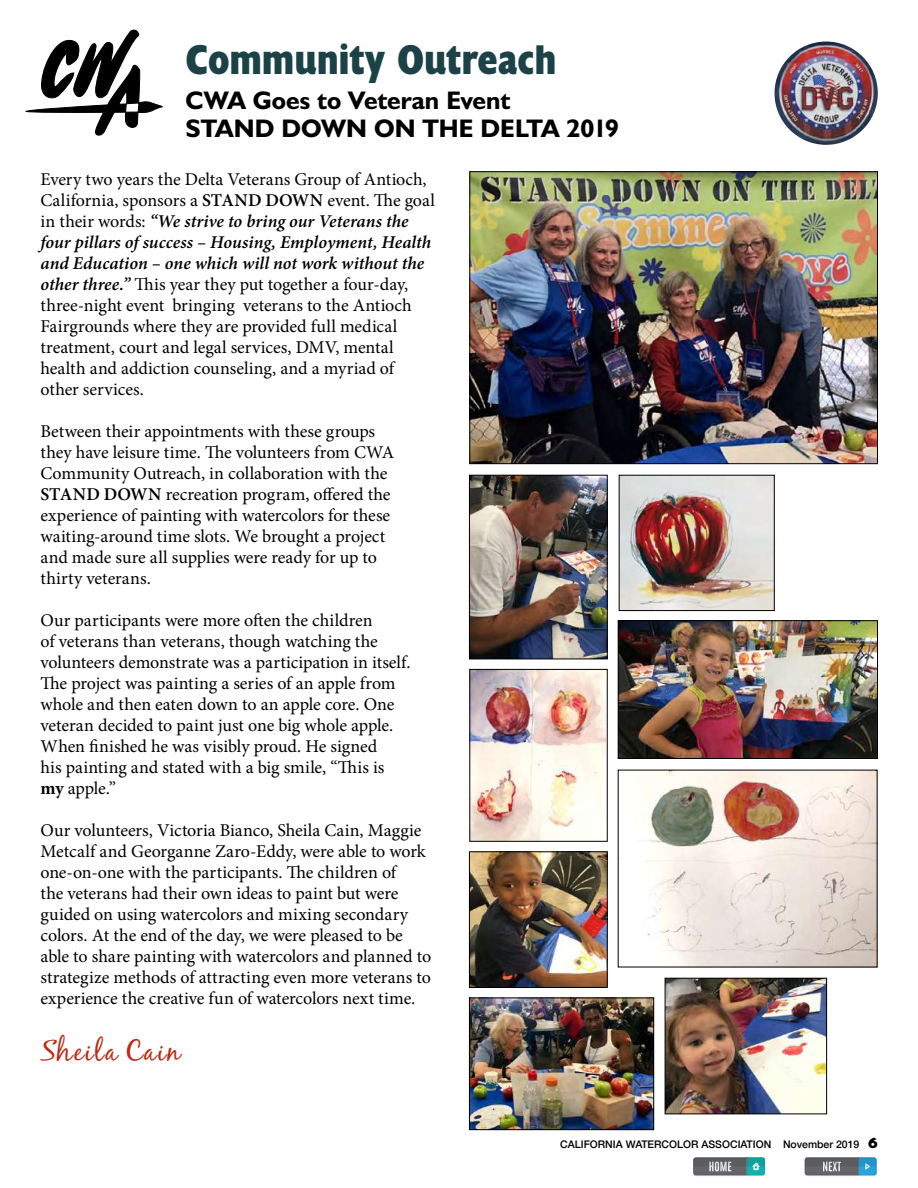
<style>
.page{position:relative;width:918px;height:1188px;background:#fff}
.page>*{position:absolute;margin:0;border:0;box-sizing:border-box;transform-origin:0 0}
.t1{font:700 condensed 42px "Humanist 521 BT Xtra";color:#1b4247}
.t2{font:28.5px "Black Jack";letter-spacing:.065em;color:#bb2d15}
.t3{font:700 25.5px/28.5px "Humanist 521 BT";color:#000}
.t4{font:18px/21px "Minion Pro";letter-spacing:-.005em;color:#000}
.t5{font:500 10.5px "Helvetica Neue";color:#000}
.s1{font-weight:600}
.s2{font-weight:600;font-style:italic}
.s3{font-weight:700}
.s4{font-family:"Humanist 521 BT";font-weight:800;font-size:15px}
</style>
<div class="page">
<svg style="left:693px;top:1157px;width:72px;height:19px"></svg>
<svg style="left:805px;top:1157px;width:71px;height:19px"></svg>
<svg style="left:26px;top:29px;width:137px;height:107px"></svg>
<img style="left:471px;top:671px;width:135px;height:169px">
<div style="left:469px;top:669px;width:139px;height:173px;border:1px solid #000"></div>
<img style="left:643px;top:772px;width:233px;height:193px">
<img style="left:667px;top:980px;width:158px;height:132px">
<div style="left:665px;top:978px;width:162px;height:136px;border:1px solid #000"></div>
<img style="left:620px;top:622px;width:256px;height:135px">
<div style="left:618px;top:620px;width:260px;height:139px;border:1px solid #000"></div>
<img style="left:471px;top:853px;width:135px;height:133px">
<div style="left:469px;top:851px;width:139px;height:137px;border:1px solid #000"></div>
<img style="left:471px;top:1000px;width:181px;height:128px">
<div style="left:469px;top:998px;width:185px;height:132px;border:1px solid #000"></div>
<img style="left:471px;top:173px;width:405px;height:289px">
<div style="left:469px;top:171px;width:409px;height:293px;border:1px solid #000"></div>
<img style="left:621px;top:477px;width:152px;height:132px">
<div style="left:619px;top:475px;width:156px;height:136px;border:1px solid #000"></div>
<img style="left:471px;top:477px;width:135px;height:180px">
<div style="left:469px;top:475px;width:139px;height:184px;border:1px solid #000"></div>
<img style="left:775px;top:42px;width:103px;height:103px;border-radius:52px">
<h1 class="t1" style="left:186px;top:34px;width:372px">Community Outreach</h1>
<h3 class="t3" style="left:186px;top:85px;width:435px">CWA Goes to Veteran Event<br>STAND DOWN ON THE DELTA 2019</h3>
<p class="t4" style="left:40px;top:169px;width:396px">Every two years the Delta Veterans Group of Antioch, California, sponsors a <span class="s1">STAND DOWN</span> event. The goal in their words: <span class="s2">“We strive to bring our Veterans the four pillars of success – Housing, Employment, Health and Education – one which will not work without the other three.”</span> This year they put together a four-day, three-night event bringing veterans to the Antioch Fairgrounds where they are provided full medical treatment, court and legal services, DMV, mental health and addiction counseling, and a myriad of other services.</p>
<p class="t4" style="left:40px;top:421px;width:355px">Between their appointments with these groups they have leisure time. The volunteers from CWA Community Outreach, in collaboration with the <span class="s1">STAND DOWN</span> recreation program, offered the experience of painting with watercolors for these waiting-around time slots. We brought a project and made sure all supplies were ready for up to thirty veterans.</p>
<p class="t4" style="left:40px;top:610px;width:372px">Our participants were more often the children<br>of veterans than veterans, though watching the volunteers demonstrate was a participation in itself.<br>The project was painting a series of an apple from whole and then eaten down to an apple core. One veteran decided to paint just one big whole apple.<br>When finished he was visibly proud. He signed<br>his painting and stated with a big smile, “This is <span class="s3">my</span> apple.”</p>
<p class="t4" style="left:40px;top:820px;width:392px">Our volunteers, Victoria Bianco, Sheila Cain, Maggie Metcalf and Georganne Zaro-Eddy, were able to work one-on-one with the participants. The children of<br>the veterans had their own ideas to paint but were guided on using watercolors and mixing secondary colors. At the end of the day, we were pleased to be able to share painting with watercolors and planned to strategize methods of attracting even more veterans to experience the creative fun of watercolors next time.</p>
<h2 class="t2" style="left:40px;top:1033px;width:141px">Sheila Cain</h2>
<p class="t5" style="left:560px;top:1135px;width:319px">CALIFORNIA WATERCOLOR ASSOCIATION November 2019 <span class="s4">6</span></p>
</div>
